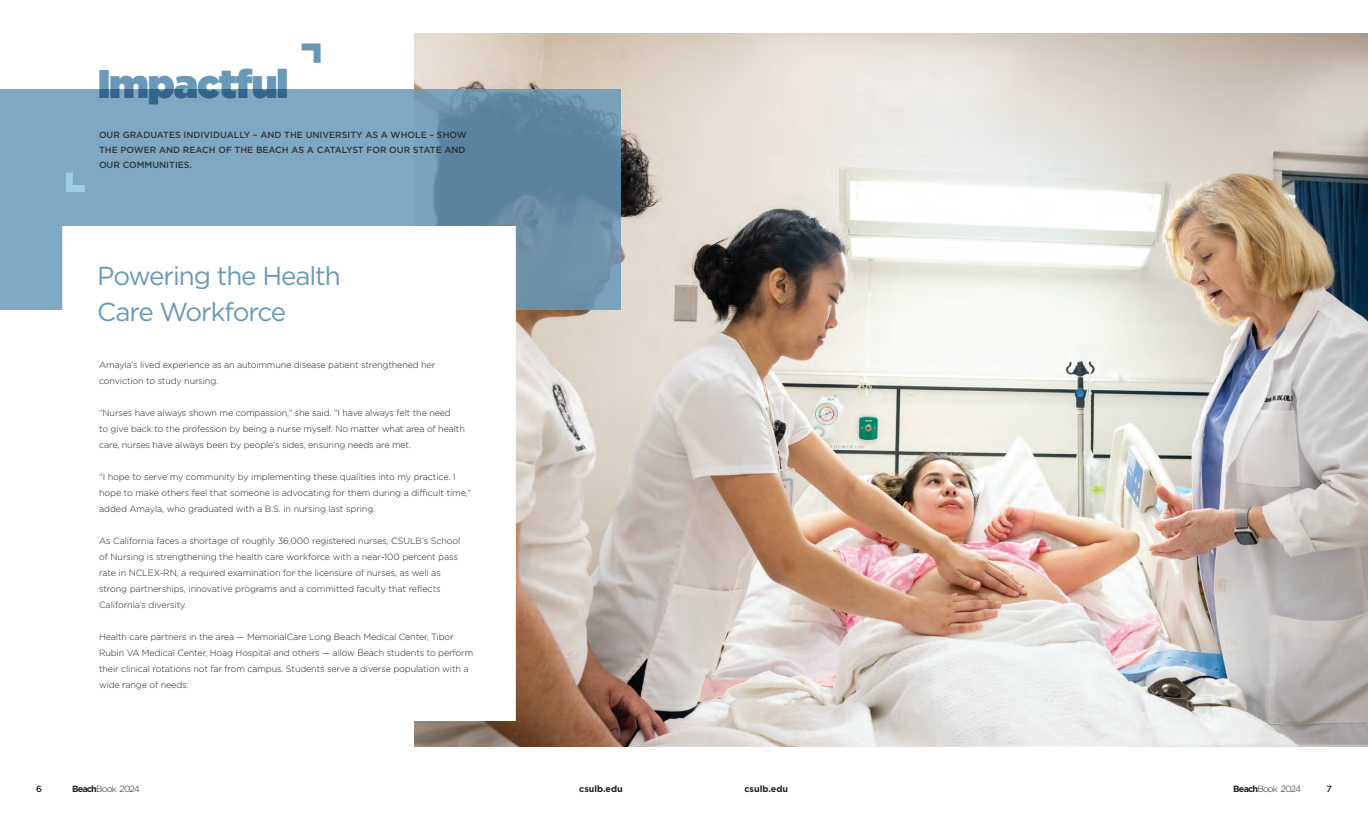
<style>
.page{position:relative;width:1368px;height:828px;background:#fff}
.page>*{position:absolute;margin:0;border:0;box-sizing:border-box;transform-origin:0 0}
.t1{font:900 40px "Gotham HTF";letter-spacing:-.025em;color:#6899b9}
.t2{font:26px/36px "Gotham HTF";letter-spacing:-.04em;color:#6899b9}
.t3{font:300 9px/16px "Gotham HTF";letter-spacing:-.015em;color:#231f20}
.t4{font:500 9px/15px "Gotham HTF";color:#231f20}
.t5{font:300 9px "Gotham HTF";letter-spacing:-.09em;color:#231f20}
.t6{font:700 9px "Gotham HTF";color:#231f20}
.s1{font-weight:700}
</style>
<div class="page">
<img style="left:414px;top:33px;width:954px;height:714px">
<svg style="left:0;top:89px;width:621px;height:221px;background:#759db8"></svg>
<div style="left:62px;top:226px;width:454px;height:495px;background:#fff"></div>
<svg style="left:301px;top:43px;width:20px;height:20px"></svg>
<svg style="left:62px;top:166px;width:30px;height:30px"></svg>
<h1 class="t1" style="left:98px;top:61px;width:192px">Impactful</h1>
<p class="t4" style="left:99px;top:127px;width:369px">OUR GRADUATES INDIVIDUALLY – AND THE UNIVERSITY AS A WHOLE – SHOW<br>THE POWER AND REACH OF THE BEACH AS A CATALYST FOR OUR STATE AND<br>OUR COMMUNITIES.</p>
<h3 class="t2" style="left:97px;top:257px;width:245px">Powering the Health<br>Care Workforce</h3>
<p class="t3" style="left:99px;top:356px;width:338px">Amayla’s lived experience as an autoimmune disease patient strengthened her conviction to study nursing.</p>
<p class="t3" style="left:99px;top:404px;width:367px">“Nurses have always shown me compassion,” she said. “I have always felt the need<br>to give back to the profession by being a nurse myself. No matter what area of health care, nurses have always been by people’s sides, ensuring needs are met.</p>
<p class="t3" style="left:99px;top:468px;width:374px">“I hope to serve my community by implementing these qualities into my practice. I hope to make others feel that someone is advocating for them during a difficult time,” added Amayla, who graduated with a B.S. in nursing last spring.</p>
<p class="t3" style="left:99px;top:532px;width:363px">As California faces a shortage of roughly 36,000 registered nurses, CSULB’s School of Nursing is strengthening the health care workforce with a near-100 percent pass rate in NCLEX-RN, a required examination for the licensure of nurses, as well as strong partnerships, innovative programs and a committed faculty that reflects California’s diversity.</p>
<p class="t3" style="left:99px;top:628px;width:376px">Health care partners in the area — MemorialCare Long Beach Medical Center, Tibor Rubin VA Medical Center, Hoag Hospital and others — allow Beach students to perform their clinical rotations not far from campus. Students serve a diverse population with a wide range of needs.</p>
<p class="t4" style="left:36px;top:781px;width:7px">6</p>
<p class="t5" style="left:72px;top:784px;width:69px"><span class="s1">Beach</span>Book 2024</p>
<p class="t6" style="left:579px;top:784px;width:45px">csulb.edu</p>
<p class="t6" style="left:744px;top:784px;width:45px">csulb.edu</p>
<p class="t5" style="left:1233px;top:784px;width:69px"><span class="s1">Beach</span>Book 2024</p>
<p class="t4" style="left:1327px;top:781px;width:7px">7</p>
</div>
